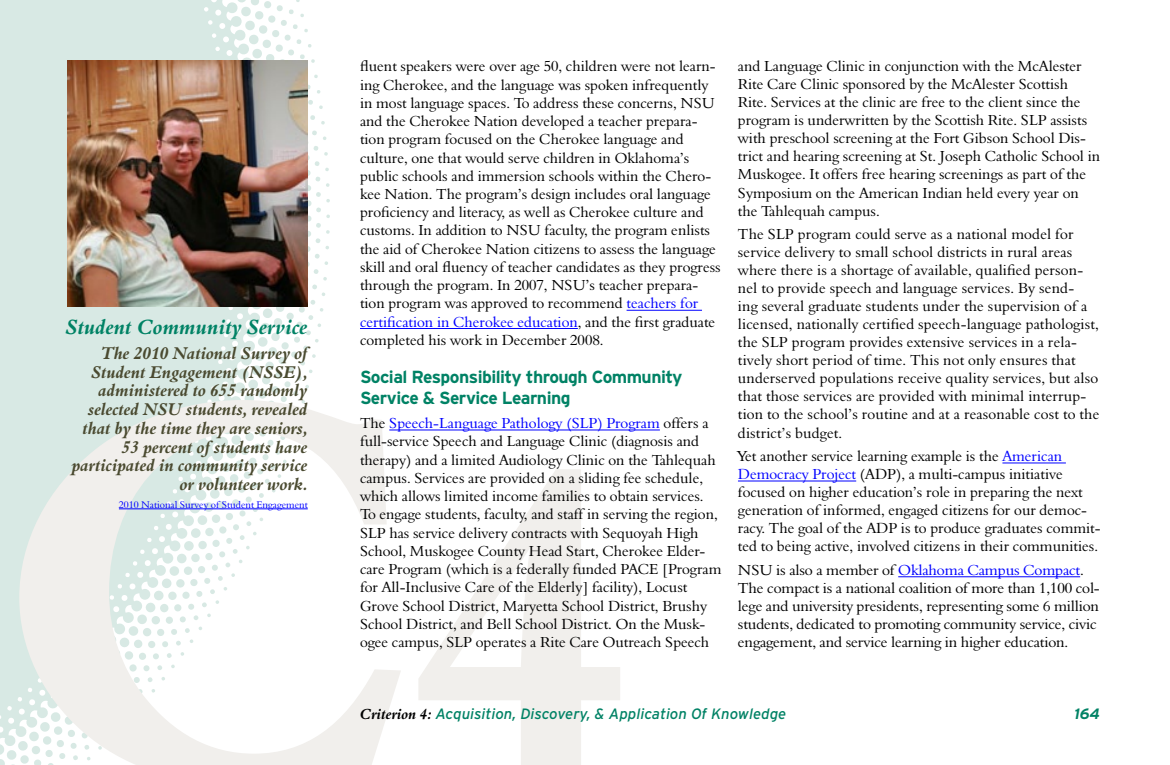
<style>
.page{position:relative;width:1170px;height:765px;background:#fff}
.page>*{position:absolute;margin:0;border:0;box-sizing:border-box;transform-origin:0 0}
.Cutline_Header{font:21.25px "Aldine 401 BT Bold Italic A";color:#008265}
.Cutline1{font:17.5px/18.8px "Aldine 401 BT Bold Italic A";color:#4a4a30;text-align:right}
.Body_Header{font:700 17.5px/21.2px "Interstate";letter-spacing:-.03em;color:#008265}
.Body{font:15px/18px "Aldine 401 BT Roman A";color:#000}
.t1{font:italic 15px "Interstate";color:#008265}
.t2{font:italic 700 15px "Interstate";color:#008265}
.Cutline{font:10px "Aldine 401 BT Roman A";color:#00f}
.s1{color:#00f}
.s2{font-family:"Aldine 401 BT Bold Italic A";font-style:normal;color:#000}
</style>
<div class="page">
<svg style="left:0;top:0;width:330px;height:765px;fill:#d8e9e4"></svg>
<svg style="left:19px;top:400px;width:601px;height:365px"></svg>
<hr style="left:627px;top:310px;width:75px;height:1px;background:#00f">
<hr style="left:360px;top:328px;width:218px;height:1px;background:#00f">
<hr style="left:389px;top:430px;width:271px;height:1px;background:#00f">
<hr style="left:1002px;top:463px;width:64px;height:1px;background:#00f">
<hr style="left:738px;top:481px;width:118px;height:1px;background:#00f">
<hr style="left:898px;top:576px;width:182px;height:1px;background:#00f">
<hr style="left:119px;top:509px;width:189px;height:1px;background:#00f">
<img style="left:68px;top:60px;width:240px;height:247px">
<p class="Cutline_Header" style="left:66px;top:314px;width:243px">Student Community Service</p>
<p class="Cutline1" style="left:72px;top:343px;width:237px">The 2010 National Survey of<br>Student Engagement (NSSE), administered to 655 randomly selected NSU students, revealed that by the time they are seniors,<br>53 percent of students have participated in community service or volunteer work.</p>
<p class="Cutline" style="left:119px;top:498px;width:190px">2010 National Survey of Student Engagement</p>
<p class="Body" style="left:360px;top:57px;width:362px">fluent speakers were over age 50, children were not learn&shy;ing Cherokee, and the language was spoken infrequently in most language spaces. To address these concerns, NSU and the Cherokee Nation developed a teacher prepara&shy;tion program focused on the Cherokee language and culture, one that would serve children in Oklahoma’s public schools and immersion schools within the Chero&shy;kee Nation. The program’s design includes oral language proficiency and literacy, as well as Cherokee culture and customs. In addition to NSU faculty, the program enlists the aid of Cherokee Nation citizens to assess the language skill and oral fluency of teacher candidates as they progress through the program. In 2007, NSU’s teacher prepara&shy;tion program was approved to recommend <span class="s1">teachers for certification in Cherokee education</span>, and the first graduate completed his work in December 2008.</p>
<p class="Body_Header" style="left:360px;top:366px;width:324px">Social Responsibility through Community<br>Service &amp; Service Learning</p>
<p class="Body" style="left:360px;top:414px;width:363px">The <span class="s1">Speech-Language Pathology (SLP) Program</span> offers a full-service Speech and Language Clinic (diagnosis and therapy) and a limited Audiology Clinic on the Tahlequah campus. Services are provided on a sliding fee schedule, which allows limited income families to obtain services.<br>To engage students, faculty, and staff in serving the region, SLP has service delivery contracts with Sequoyah High School, Muskogee County Head Start, Cherokee Elder&shy;care Program (which is a federally funded PACE [Program for All-Inclusive Care of the Elderly] facility), Locust Grove School District, Maryetta School District, Brushy School District, and Bell School District. On the Musk&shy;ogee campus, SLP operates a Rite Care Outreach Speech</p>
<p class="Body" style="left:738px;top:57px;width:364px">and Language Clinic in conjunction with the McAlester Rite Care Clinic sponsored by the McAlester Scottish Rite. Services at the clinic are free to the client since the program is underwritten by the Scottish Rite. SLP assists with preschool screening at the Fort Gibson School Dis&shy;trict and hearing screening at St. Joseph Catholic School in Muskogee. It offers free hearing screenings as part of the Symposium on the American Indian held every year on the Tahlequah campus.</p>
<p class="Body" style="left:738px;top:225px;width:363px">The SLP program could serve as a national model for service delivery to small school districts in rural areas where there is a shortage of available, qualified person&shy;nel to provide speech and language services. By send-<br>ing several graduate students under the supervision of a licensed, nationally certified speech-language pathologist, the SLP program provides extensive services in a rela&shy;tively short period of time. This not only ensures that underserved populations receive quality services, but also that those services are provided with minimal interrup&shy;tion to the school’s routine and at a reasonable cost to the district’s budget.</p>
<p class="Body" style="left:738px;top:447px;width:364px">Yet another service learning example is the <span class="s1">American Democracy Project</span> (ADP), a multi-campus initiative focused on higher education’s role in preparing the next generation of informed, engaged citizens for our democ&shy;racy. The goal of the ADP is to produce graduates commit&shy;ted to being active, involved citizens in their communities.</p>
<p class="Body" style="left:738px;top:561px;width:363px">NSU is also a member of <span class="s1">Oklahoma Campus Compact</span>.<br>The compact is a national coalition of more than 1,100 col&shy;lege and university presidents, representing some 6 million students, dedicated to promoting community service, civic engagement, and service learning in higher education.</p>
<p class="t1" style="left:360px;top:704px;width:428px"><span class="s2">Criterion 4:</span> Acquisition, Discovery, &amp; Application Of Knowledge</p>
<p class="t2" style="left:1074px;top:704px;width:27px">164</p>
</div>
